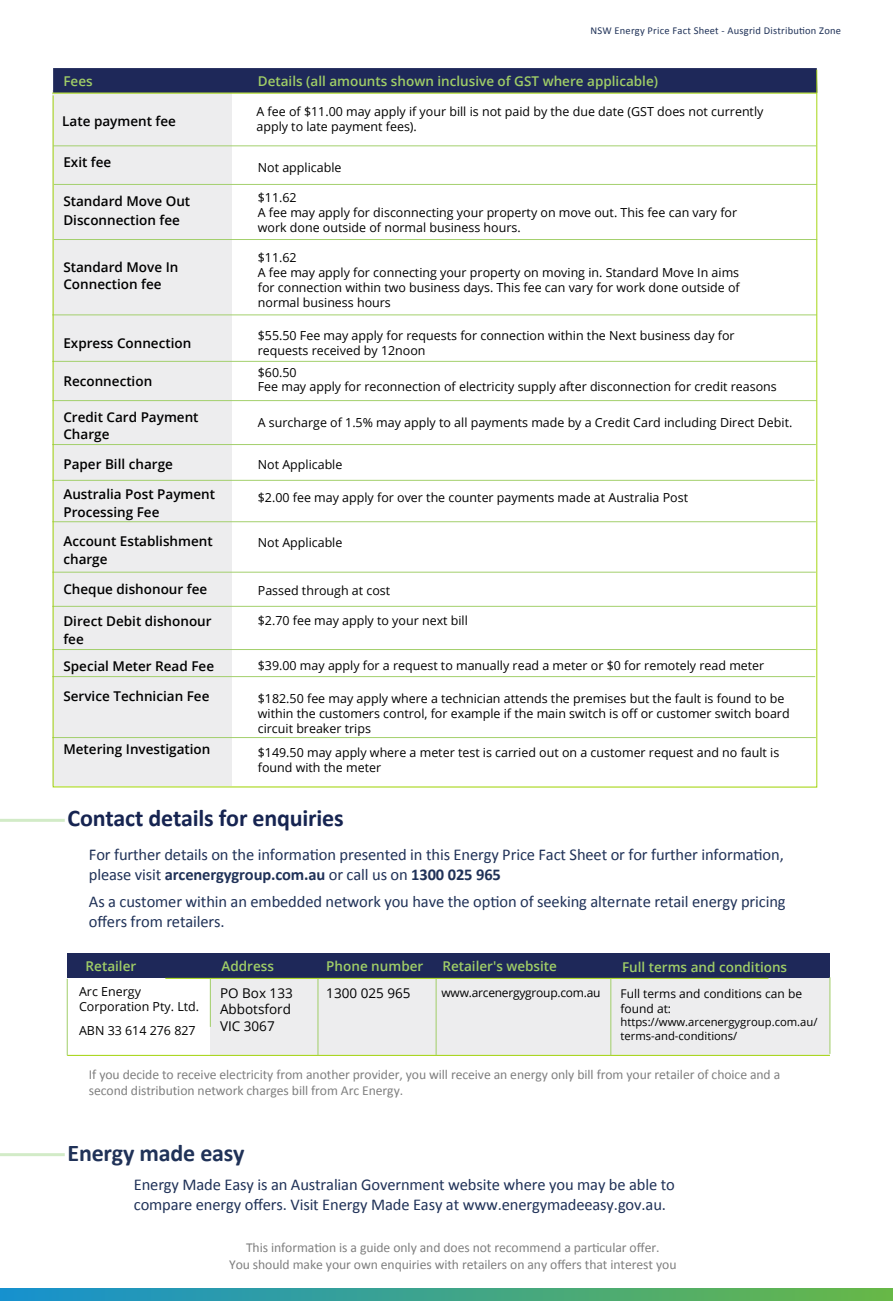
<style>
.page{position:relative;width:893px;height:1301px;background:#fff}
.page>*{position:absolute;margin:0;border:0;box-sizing:border-box;transform-origin:0 0}
.t1{font:700 24px "Calibri";letter-spacing:-.01em;color:#162451}
.t2{font:700 24px "Calibri";letter-spacing:-.01em;color:#203258}
.t3{font:16.5px/19.8px "Calibri";letter-spacing:-.01em;color:#203258}
.t4{font:13.65px/16.5px "Calibri";letter-spacing:-.005em;color:#808080}
.t5{font:600 13.5px/17.7px "Open Sans";color:#000}
.t6{font:600 13.5px "Open Sans";color:#a0ce67}
.t7{font:13.5px/16.2px "Open Sans";color:#000}
.t8{font:600 13.5px "Open Sans";color:#000}
.t9{font:12.45px/15px "Open Sans";color:#000}
.t10{font:12px/14.4px "Open Sans";color:#000}
.t11{font:12px "Open Sans";letter-spacing:-.02em;color:#000}
.t12{font:11.25px/13.5px "Open Sans";color:#000}
.t13{font:10.5px "Calibri";letter-spacing:.02em;color:#203258}
.s1{font-weight:700}
</style>
<div class="page">
<svg style="left:0;top:1288px;width:893px;height:12px;background:#3ea48a"></svg>
<svg style="left:53px;top:68px;width:764px;height:1px"></svg>
<svg style="left:52px;top:69px;width:766px;height:719px"></svg>
<hr style="left:54px;top:239px;width:763px;height:1px;background:#a0ce67">
<hr style="left:0;top:818px;width:65px;height:3px;background:#69bc45">
<div style="left:210px;top:978px;width:620px;height:77px;background:#ededee"></div>
<div style="left:67px;top:953px;width:763px;height:24px;background:#1e2859"></div>
<hr style="left:67px;top:1054px;width:763px;height:1px;background:#a2d40a">
<hr style="left:165px;top:977px;width:603px;height:1px;background:#a2d40a">
<hr style="left:210px;top:978px;width:1px;height:48px;background:#a0ce67">
<hr style="left:67px;top:978px;width:1px;height:77px;background:#a0ce67">
<hr style="left:830px;top:977px;width:1px;height:76px;background:#a0ce67">
<hr style="left:318px;top:978px;width:1px;height:77px;background:#a0ce67">
<hr style="left:436px;top:978px;width:1px;height:77px;background:#a0ce67">
<hr style="left:611px;top:978px;width:1px;height:77px;background:#a0ce67">
<hr style="left:0;top:1153px;width:65px;height:3px;background:#69bc45">
<hr style="left:53px;top:146px;width:763px;height:1px;background:#a0ce67">
<p class="t13" style="left:590px;top:24px;width:252px">NSW Energy Price Fact Sheet - Ausgrid Distribution Zone</p>
<p class="t6" style="left:63px;top:72px;width:31px">Fees</p>
<p class="t6" style="left:258px;top:72px;width:402px">Details (all amounts shown inclusive of GST where applicable)</p>
<p class="t8" style="left:62px;top:111px;width:115px">Late payment fee</p>
<p class="t5" style="left:63px;top:153px;width:50px">Exit fee</p>
<p class="t5" style="left:63px;top:191px;width:128px;line-height:19.2px">Standard Move Out<br>Disconnection fee</p>
<p class="t5" style="left:63px;top:259px;width:117px;line-height:16.2px">Standard Move In<br>Connection fee</p>
<p class="t5" style="left:63px;top:334px;width:129px">Express Connection</p>
<p class="t5" style="left:63px;top:372px;width:90px">Reconnection</p>
<p class="t5" style="left:63px;top:408px;width:137px">Credit Card Payment<br>Charge</p>
<p class="t5" style="left:63px;top:449px;width:153px;line-height:29.7px">Paper Bill charge<br>Australia Post Payment</p>
<p class="t5" style="left:63px;top:502px;width:98px">Processing Fee</p>
<p class="t5" style="left:63px;top:532px;width:151px">Account Establishment charge</p>
<p class="t5" style="left:63px;top:579px;width:145px">Cheque dishonour fee</p>
<p class="t5" style="left:63px;top:612px;width:150px">Direct Debit dishonour fee</p>
<p class="t5" style="left:63px;top:657px;width:152px">Special Meter Read Fee</p>
<p class="t5" style="left:63px;top:686px;width:148px">Service Technician Fee</p>
<p class="t5" style="left:63px;top:740px;width:149px">Metering Investigation</p>
<p class="t9" style="left:256px;top:104px;width:508px">A fee of $11.00 may apply if your bill is not paid by the due date (GST does not currently apply to late payment fees).</p>
<p class="t9" style="left:258px;top:160px;width:85px">Not applicable</p>
<p class="t9" style="left:258px;top:190px;width:481px">$11.62<br>A fee may apply for disconnecting your property on move out. This fee can vary for work done outside of normal business hours.</p>
<p class="t9" style="left:258px;top:249px;width:483px">$11.62<br>A fee may apply for connecting your property on moving in. Standard Move In aims for connection within two business days. This fee can vary for work done outside of normal business hours</p>
<p class="t9" style="left:258px;top:327px;width:478px">$55.50 Fee may apply for requests for connection within the Next business day for requests received by 12noon</p>
<p class="t9" style="left:258px;top:364px;width:520px">$60.50<br>Fee may apply for reconnection of electricity supply after disconnection for credit reasons</p>
<p class="t9" style="left:258px;top:415px;width:536px">A surcharge of 1.5% may apply to all payments made by a Credit Card including Direct Debit.</p>
<p class="t9" style="left:258px;top:457px;width:86px">Not Applicable</p>
<p class="t9" style="left:258px;top:490px;width:432px">$2.00 fee may apply for over the counter payments made at Australia Post</p>
<p class="t9" style="left:258px;top:535px;width:86px">Not Applicable</p>
<p class="t9" style="left:258px;top:583px;width:134px">Passed through at cost</p>
<p class="t9" style="left:258px;top:613px;width:212px">$2.70 fee may apply to your next bill</p>
<p class="t9" style="left:258px;top:657px;width:508px">$39.00 may apply for a request to manually read a meter or $0 for remotely read meter</p>
<p class="t9" style="left:258px;top:690px;width:533px">$182.50 fee may apply where a technician attends the premises but the fault is found to be within the customers control, for example if the main switch is off or customer switch board circuit breaker trips</p>
<p class="t9" style="left:258px;top:744px;width:523px">$149.50 may apply where a meter test is carried out on a customer request and no fault is found with the meter</p>
<h1 class="t1" style="left:68px;top:801px;width:278px">Contact details for enquiries</h1>
<h2 class="t3" style="left:89px;top:843px;width:696px">For further details on the information presented in this Energy Price Fact Sheet or for further information, please visit <span class="s1">arcenergygroup.com.au</span> or call us on <span class="s1">1300 025 965</span></h2>
<h2 class="t3" style="left:89px;top:890px;width:698px">As a customer within an embedded network you have the option of seeking alternate retail energy pricing offers from retailers.</h2>
<p class="t6" style="left:86px;top:956px;width:52px">Retailer</p>
<p class="t6" style="left:222px;top:956px;width:54px">Address</p>
<p class="t6" style="left:326px;top:956px;width:99px">Phone number</p>
<p class="t6" style="left:442px;top:956px;width:116px">Retailer's website</p>
<p class="t7" style="left:220px;top:984px;width:74px">PO Box 133<br>Abbotsford<br>VIC 3067</p>
<p class="t6" style="left:622px;top:958px;width:167px">Full terms and conditions</p>
<p class="t10" style="left:621px;top:986px;width:183px">Full terms and conditions can be found at:</p>
<p class="t12" style="left:621px;top:1015px;width:199px">https://www.arcenergygroup.com.au/ terms-and-conditions/</p>
<p class="t4" style="left:89px;top:1065px;width:693px">If you decide to receive electricity from another provider, you will receive an energy only bill from your retailer of choice and a second distribution network charges bill from Arc Energy.</p>
<p class="t9" style="left:79px;top:983px;width:63px">Arc Energy</p>
<p class="t7" style="left:326px;top:984px;width:86px">1300 025 965</p>
<p class="t11" style="left:442px;top:984px;width:161px">www.arcenergygroup.com.au</p>
<p class="t9" style="left:79px;top:993px;width:122px;line-height:23.9px">Corporation Pty. Ltd.<br>ABN 33 614 276 827</p>
<h1 class="t2" style="left:68px;top:1135px;width:179px">Energy made easy</h1>
<h2 class="t3" style="left:134px;top:1174px;width:543px">Energy Made Easy is an Australian Government website where you may be able to compare energy offers. Visit Energy Made Easy at www.energymadeeasy.gov.au.</h2>
<p class="t4" style="left:229px;top:1238px;width:449px;text-align:center">This information is a guide only and does not recommend a particular offer.<br>You should make your own enquiries with retailers on any offers that interest you</p>
</div>
